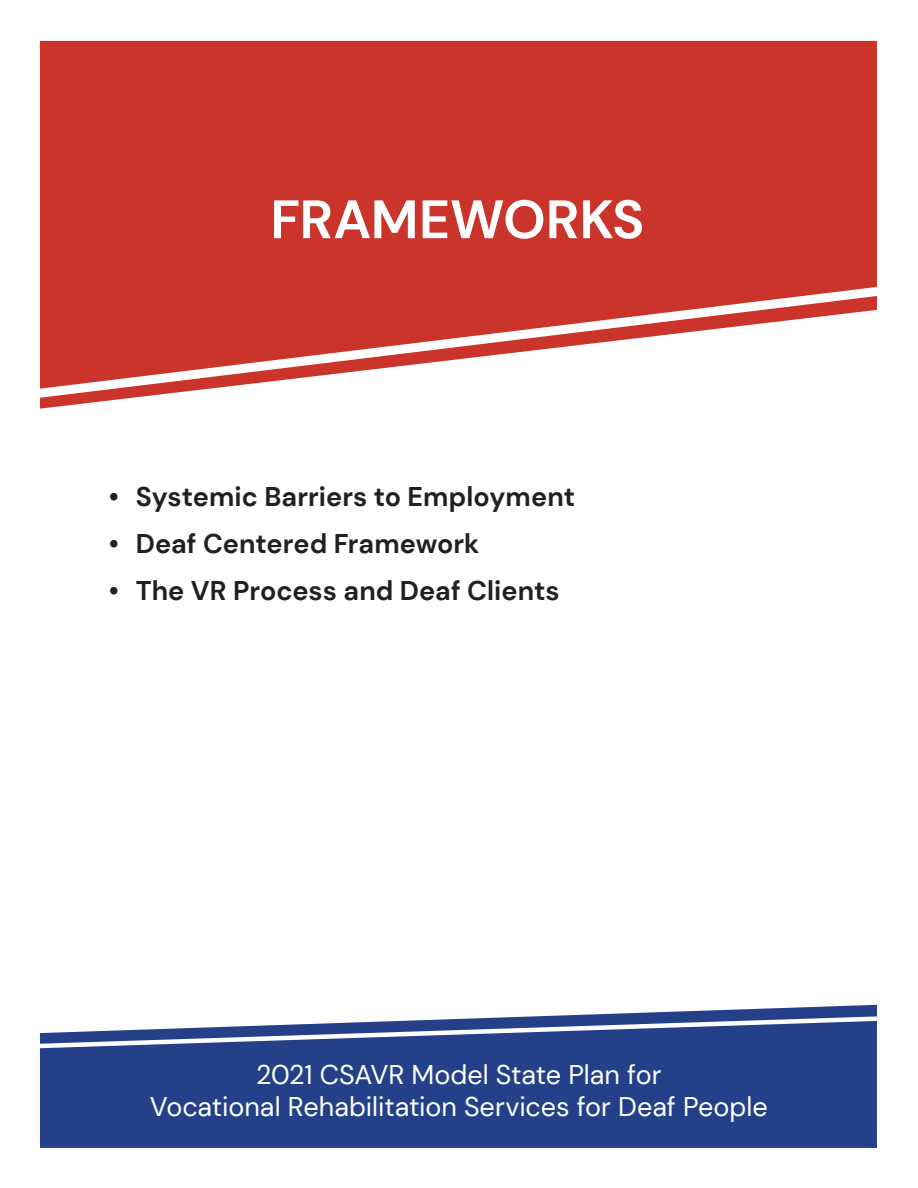
<style>
.page{position:relative;width:918px;height:1188px;background:#fff}
.page>*{position:absolute;margin:0;border:0;box-sizing:border-box;transform-origin:0 0}
.t1{font:700 54px "DM Sans";color:#fff}
.t2{font:700 27px "DM Sans";color:#231f20}
.t3{font:27px/32.4px "DM Sans";letter-spacing:-.005em;color:#fff;text-align:center}
</style>
<div class="page">
<svg style="left:40px;top:1005px;width:837px;height:143px;background:#324d91"></svg>
<div style="left:40px;top:41px;width:837px;height:368px;background:#cb342b"></div>
<svg style="left:40px;top:281px;width:837px;height:123px"></svg>
<svg style="left:40px;top:1014px;width:837px;height:37px"></svg>
<p class="t1" style="left:270px;top:186px;width:375px">FRAMEWORKS</p>
<p class="t2" style="left:109px;top:479px;width:468px">• Systemic Barriers to Employment</p>
<p class="t2" style="left:109px;top:527px;width:372px">• Deaf Centered Framework</p>
<p class="t2" style="left:109px;top:574px;width:452px">• The VR Process and Deaf Clients</p>
<p class="t3" style="left:150px;top:1058px;width:619px">2021 CSAVR Model State Plan for<br>Vocational Rehabilitation Services for Deaf People</p>
</div>
